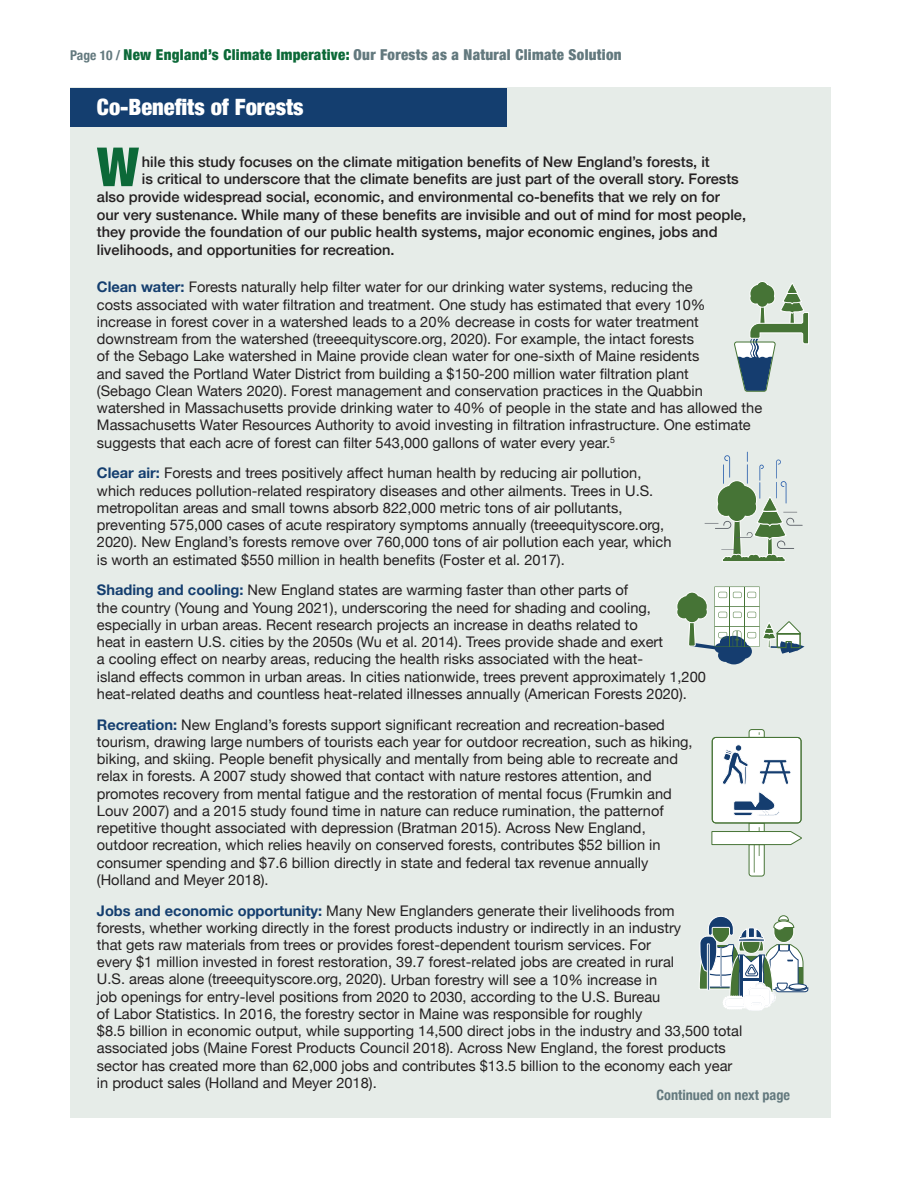
<style>
.page{position:relative;width:918px;height:1188px;background:#fff}
.page>*{position:absolute;margin:0;border:0;box-sizing:border-box;transform-origin:0 0}
.Body_Text{font:900 condensed 54px "Helvetica Neue";color:#0c6938}
.Box_Text{font:900 condensed 22.5px "Helvetica Neue";color:#fff}
.t1{font:900 condensed 15px "Helvetica Neue";letter-spacing:.02em;color:#63797e}
.Box_Text-2{font:14.7px/17.2px "Helvetica Neue";color:#231f20}
.Box_Text-3{font:500 14.7px "Helvetica Neue";color:#231f20}
.Figure_Caption{font:700 condensed 14.25px "Helvetica Neue";color:#63797e}
.s1{font-weight:700;font-size:13.5px}
.s2{color:#0c6938}
.s3{font-weight:700;color:#143e6f}
</style>
<div class="page">
<div style="left:70px;top:88px;width:760px;height:1030px;background:#e6ece8"></div>
<svg style="left:734px;top:281px;width:75px;height:111px"></svg>
<svg style="left:705px;top:452px;width:98px;height:110px"></svg>
<svg style="left:677px;top:587px;width:128px;height:77px"></svg>
<div style="left:749px;top:823px;width:15px;height:9px;background:#fff"></div>
<div style="left:749px;top:823px;width:16px;height:9px;border:1px solid #477436"></div>
<div style="left:712px;top:737px;width:89px;height:86px;background:#fff;border-radius:4px"></div>
<div style="left:712px;top:737px;width:89px;height:86px;border:1px solid #477436;border-radius:4px"></div>
<svg style="left:722px;top:729px;width:69px;height:87px"></svg>
<svg style="left:711px;top:827px;width:91px;height:50px"></svg>
<svg style="left:699px;top:915px;width:109px;height:96px"></svg>
<hr style="left:721px;top:948px;width:1px;height:39px;background:#fff">
<div style="left:70px;top:88px;width:437px;height:39px;background:#143e6f"></div>
<p class="t1" style="left:70px;top:42px;width:553px"><span class="s1">Page 10 /</span> <span class="s2">New England’s Climate Imperative:</span> Our Forests as a Natural Climate Solution</p>
<p class="Box_Text" style="left:97px;top:89px;width:208px">Co-Benefits of Forests</p>
<p class="Body_Text" style="left:97px;top:123px;width:44px">W</p>
<p class="Box_Text-3" style="left:142px;top:150px;width:569px">hile this study focuses on the climate mitigation benefits of New England’s forests, it</p>
<p class="Box_Text-3" style="left:142px;top:167px;width:598px">is critical to underscore that the climate benefits are just part of the overall story. Forests</p>
<p class="Box_Text-3" style="left:97px;top:185px;width:624px">also provide widespread social, economic, and environmental co-benefits that we rely on for</p>
<p class="Box_Text-3" style="left:97px;top:202px;width:651px">our very sustenance. While many of these benefits are invisible and out of mind for most people,</p>
<p class="Box_Text-3" style="left:97px;top:220px;width:622px">they provide the foundation of our public health systems, major economic engines, jobs and</p>
<p class="Box_Text-3" style="left:97px;top:238px;width:299px">livelihoods, and opportunities for recreation.</p>
<p class="Box_Text-2" style="left:97px;top:279px;width:667px"><span class="s3">Clean water:</span> Forests naturally help filter water for our drinking water systems, reducing the<br>costs associated with water filtration and treatment. One study has estimated that every 10% increase in forest cover in a watershed leads to a 20% decrease in costs for water treatment downstream from the watershed (treeequityscore.org, 2020). For example, the intact forests<br>of the Sebago Lake watershed in Maine provide clean water for one-sixth of Maine residents<br>and saved the Portland Water District from building a $150-200 million water filtration plant<br>(Sebago Clean Waters 2020). Forest management and conservation practices in the Quabbin watershed in Massachusetts provide drinking water to 40% of people in the state and has allowed the Massachusetts Water Resources Authority to avoid investing in filtration infrastructure. One estimate suggests that each acre of forest can filter 543,000 gallons of water every year.<sup>5</sup></p>
<p class="Box_Text-2" style="left:97px;top:465px;width:576px"><span class="s3">Clear air:</span> Forests and trees positively affect human health by reducing air pollution, which reduces pollution-related respiratory diseases and other ailments. Trees in U.S. metropolitan areas and small towns absorb 822,000 metric tons of air pollutants, preventing 575,000 cases of acute respiratory symptoms annually (treeequityscore.org, 2020). New England’s forests remove over 760,000 tons of air pollution each year, which is worth an estimated $550 million in health benefits (Foster et al. 2017).</p>
<p class="Box_Text-2" style="left:97px;top:582px;width:611px"><span class="s3">Shading and cooling:</span> New England states are warming faster than other parts of<br>the country (Young and Young 2021), underscoring the need for shading and cooling, especially in urban areas. Recent research projects an increase in deaths related to<br>heat in eastern U.S. cities by the 2050s (Wu et al. 2014). Trees provide shade and exert<br>a cooling effect on nearby areas, reducing the health risks associated with the heat-<br>island effects common in urban areas. In cities nationwide, trees prevent approximately 1,200 heat-related deaths and countless heat-related illnesses annually (American Forests 2020).</p>
<p class="Box_Text-2" style="left:97px;top:717px;width:597px"><span class="s3">Recreation:</span> New England’s forests support significant recreation and recreation-based tourism, drawing large numbers of tourists each year for outdoor recreation, such as hiking, biking, and skiing. People benefit physically and mentally from being able to recreate and relax in forests. A 2007 study showed that contact with nature restores attention, and promotes recovery from mental fatigue and the restoration of mental focus (Frumkin and Louv 2007) and a 2015 study found time in nature can reduce rumination, the patternof repetitive thought associated with depression (Bratman 2015). Across New England, outdoor recreation, which relies heavily on conserved forests, contributes $52 billion in consumer spending and $7.6 billion directly in state and federal tax revenue annually (Holland and Meyer 2018).</p>
<p class="Box_Text-2" style="left:97px;top:902px;width:647px"><span class="s3">Jobs and economic opportunity:</span> Many New Englanders generate their livelihoods from<br>forests, whether working directly in the forest products industry or indirectly in an industry<br>that gets raw materials from trees or provides forest-dependent tourism services. For<br>every $1 million invested in forest restoration, 39.7 forest-related jobs are created in rural<br>U.S. areas alone (treeequityscore.org, 2020). Urban forestry will see a 10% increase in<br>job openings for entry-level positions from 2020 to 2030, according to the U.S. Bureau<br>of Labor Statistics. In 2016, the forestry sector in Maine was responsible for roughly<br>$8.5 billion in economic output, while supporting 14,500 direct jobs in the industry and 33,500 total associated jobs (Maine Forest Products Council 2018). Across New England, the forest products sector has created more than 62,000 jobs and contributes $13.5 billion to the economy each year in product sales (Holland and Meyer 2018).</p>
<p class="Figure_Caption" style="left:657px;top:1083px;width:135px">Continued on next page</p>
</div>
